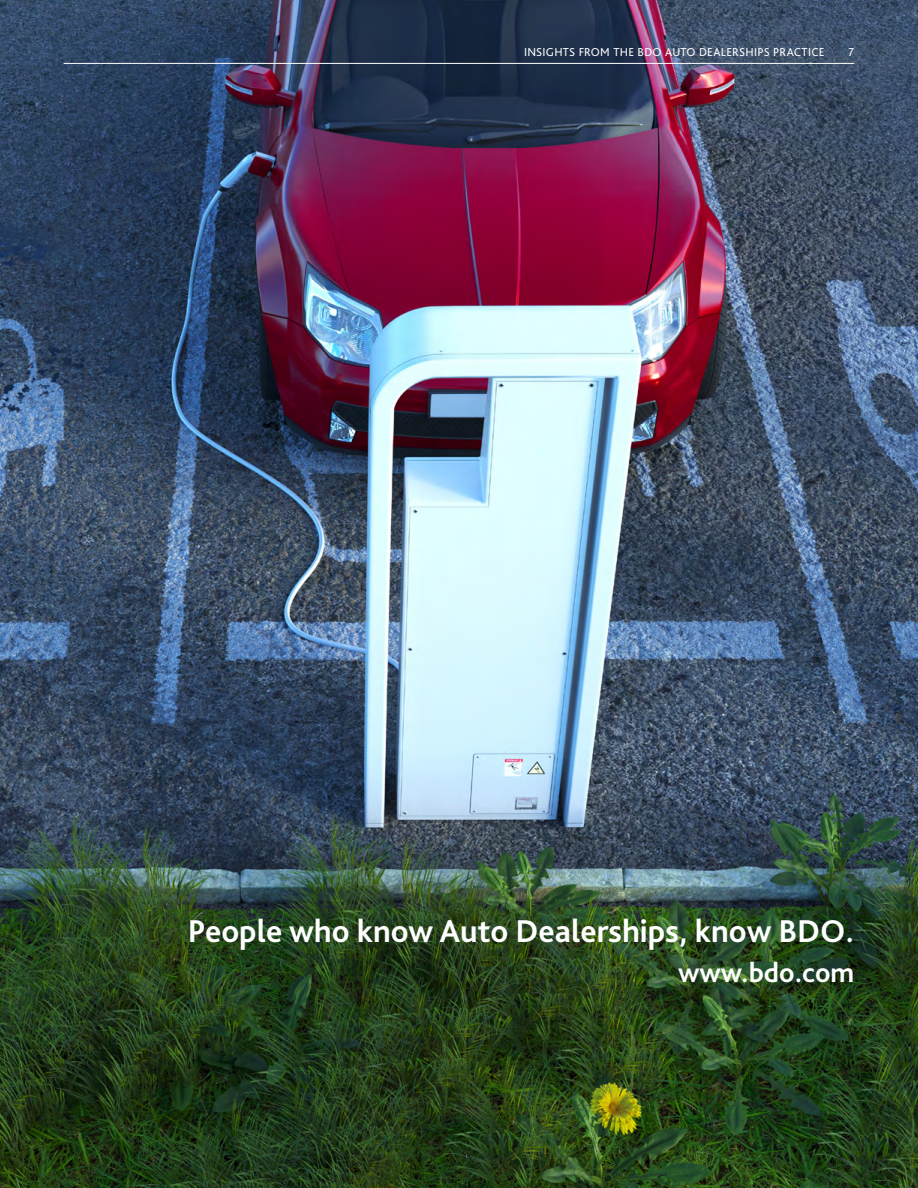
<style>
.page{position:relative;width:918px;height:1188px;background:#fff}
.page>*{position:absolute;margin:0;border:0;box-sizing:border-box;transform-origin:0 0}
.t1{font:700 33px "Bliss Pro";color:#fff}
.t2{font:700 28.5px "Bliss Pro";color:#fff}
.t3{font:12px "Bliss Pro";letter-spacing:.02em;color:#fff}
</style>
<div class="page">
<img style="left:0;top:0;width:918px;height:1188px">
<hr style="left:64px;top:63px;width:790px;height:1px;background:#fff">
<p class="t3" style="left:524px;top:44px;width:302px">INSIGHTS FROM THE BDO AUTO DEALERSHIPS PRACTICE</p>
<p class="t3" style="left:848px;top:44px;width:7px">7</p>
<h1 class="t1" style="left:188px;top:910px;width:668px">People who know Auto Dealerships, know BDO.</h1>
<h2 class="t2" style="left:678px;top:954px;width:178px">www.bdo.com</h2>
</div>
